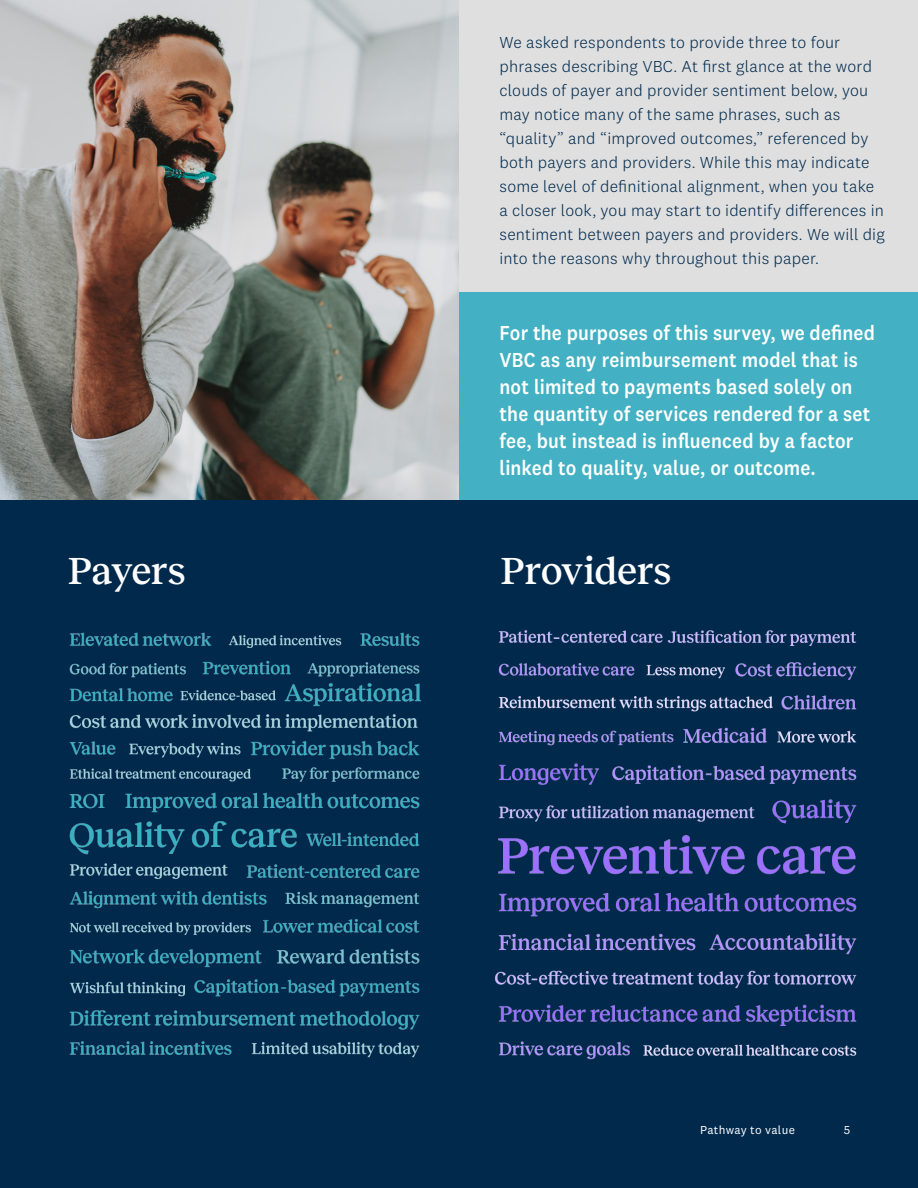
<style>
.page{position:relative;width:918px;height:1188px;background:#00294c}
.page>*{position:absolute;margin:0;border:0;box-sizing:border-box;transform-origin:0 0}
.Chartis_-_Heading_1_White{font:500 39px "Reckless";letter-spacing:-.005em;color:#fff}
.Chartis_-_Dek{font:500 21px/27px "National 2";letter-spacing:.01em;color:#fff;scale:.9 1}
.Chartis_-_Body{font:300 16.5px/24px "National 2";letter-spacing:.015em;color:#00294c}
.t1{font:12px "National 2";letter-spacing:.02em;color:#fff}
</style>
<div class="page">
<div style="left:459px;top:0;width:459px;height:311px;background:#dfdfdf"></div>
<div style="left:459px;top:292px;width:459px;height:208px;background:#43b1c3"></div>
<img style="left:0;top:0;width:459px;height:499px">
<img style="left:69px;top:632px;width:352px;height:426px">
<img style="left:495px;top:630px;width:362px;height:430px">
<p class="Chartis_-_Body" style="left:500px;top:31px;width:387px">We asked respondents to provide three to four phrases describing VBC. At first glance at the word clouds of payer and provider sentiment below, you may notice many of the same phrases, such as “quality” and “improved outcomes,” referenced by both payers and providers. While this may indicate some level of definitional alignment, when you take a closer look, you may start to identify differences in sentiment between payers and providers. We will dig into the reasons why throughout this paper.</p>
<p class="Chartis_-_Dek" style="left:500px;top:319px;width:419px">For the purposes of this survey, we defined VBC as any reimbursement model that is not limited to payments based solely on the quantity of services rendered for a set fee, but instead is influenced by a factor linked to quality, value, or outcome.</p>
<p class="Chartis_-_Heading_1_White" style="left:68px;top:542px;width:119px">Payers</p>
<p class="Chartis_-_Heading_1_White" style="left:501px;top:542px;width:172px">Providers</p>
<p class="t1" style="left:700px;top:1123px;width:96px">Pathway to value</p>
<p class="t1" style="left:844px;top:1123px;width:8px">5</p>
</div>
